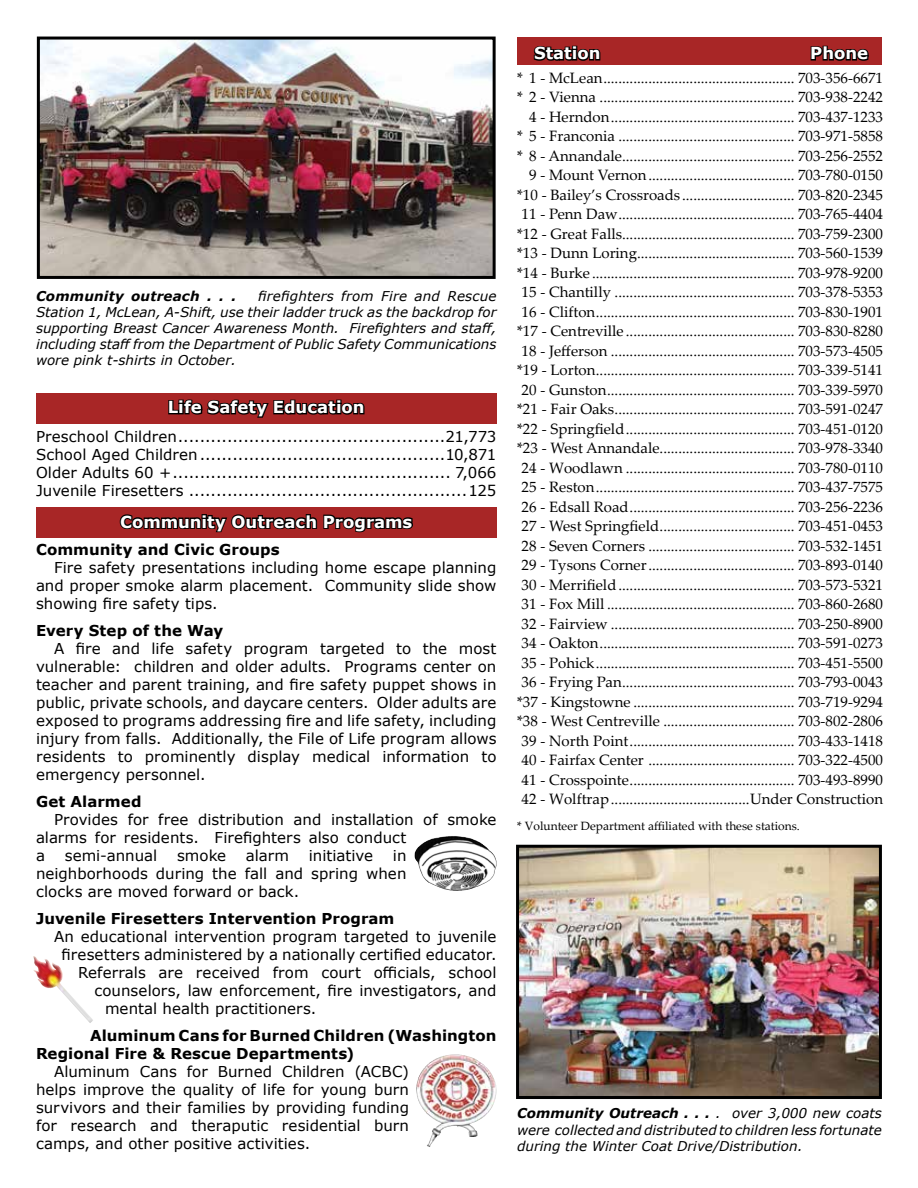
<style>
.page{position:relative;width:918px;height:1188px;background:#fff}
.page>*{position:absolute;margin:0;border:0;box-sizing:border-box;transform-origin:0 0}
.t1{font:700 16.5px "Verdana";color:#fff}
.t2{font:15px "Palatino Linotype";color:#000}
.t3{font:15px/18px "Verdana";letter-spacing:.005em;color:#000;text-align:justify}
.t4{font:700 15px/18px "Verdana";letter-spacing:.005em;color:#000}
.Subhead_2{font:italic 13.5px/16.2px "Verdana";color:#000;text-align:justify}
.Cutlines{font:italic 13.5px/16.2px "Verdana";color:#000;text-align:justify}
.Subhead_2-2{font:italic 700 13.5px "Verdana";letter-spacing:.015em;color:#000}
.Plain_Text{font:12px "Palatino Linotype";color:#000}
.s1{font-weight:700}
</style>
<div class="page">
<div style="left:36px;top:508px;width:460px;height:30px;background:#a82626"></div>
<svg style="left:119px;top:514px;width:294px;height:19px"></svg>
<div style="left:36px;top:393px;width:460px;height:30px;background:#a82626"></div>
<svg style="left:168px;top:399px;width:197px;height:19px"></svg>
<img style="left:416px;top:1054px;width:39px;height:93px">
<img style="left:415px;top:836px;width:62px;height:55px">
<img style="left:33px;top:958px;width:60px;height:65px">
<div style="left:517px;top:37px;width:365px;height:28px;background:#a82626"></div>
<svg style="left:533px;top:45px;width:68px;height:16px"></svg>
<svg style="left:810px;top:45px;width:59px;height:16px"></svg>
<img style="left:520px;top:849px;width:358px;height:246px">
<div style="left:516px;top:845px;width:366px;height:254px;border:3px solid #000"></div>
<img style="left:41px;top:41px;width:451px;height:234px">
<div style="left:37px;top:37px;width:459px;height:242px;border:3px solid #000"></div>
<p class="Subhead_2" style="left:36px;top:287px;width:462px;text-indent:222px">firefighters from Fire and Rescue Station 1, McLean, A-Shift, use their ladder truck as the backdrop for supporting Breast Cancer Awareness Month. Firefighters and staff, including staff from the Department of Public Safety Communications wore pink t-shirts in October.</p>
<p class="Subhead_2-2" style="left:36px;top:286px;width:202px">Community outreach . . .</p>
<p class="t1" style="left:168px;top:396px;width:198px">Life Safety Education</p>
<p class="t3" style="left:36px;top:427px;width:462px">Preschool Children.................................................21,773</p>
<p class="t3" style="left:36px;top:445px;width:462px">School Aged Children.............................................10,871</p>
<p class="t3" style="left:36px;top:463px;width:462px">Older Adults 60 +................................................... 7,066</p>
<p class="t3" style="left:36px;top:481px;width:462px">Juvenile Firesetters ...................................................125</p>
<p class="t1" style="left:120px;top:510px;width:294px">Community Outreach Programs</p>
<p class="t4" style="left:36px;top:540px;width:245px">Community and Civic Groups</p>
<p class="t3" style="left:36px;top:558px;width:462px;text-indent:18px">Fire safety presentations including home escape planning and proper smoke alarm placement. Community slide show showing fire safety tips.</p>
<p class="t4" style="left:36px;top:621px;width:189px">Every Step of the Way</p>
<p class="t3" style="left:36px;top:639px;width:462px;text-indent:18px">A fire and life safety program targeted to the most vulnerable: children and older adults. Programs center on teacher and parent training, and fire safety puppet shows in public, private schools, and daycare centers. Older adults are exposed to programs addressing fire and life safety, including injury from falls. Additionally, the File of Life program allows residents to prominently display medical information to emergency personnel.</p>
<p class="t4" style="left:36px;top:792px;width:107px">Get Alarmed</p>
<p class="t3" style="left:36px;top:810px;width:462px;text-align:left;text-indent:18px">Provides for free distribution and installation of smoke alarms for residents. Firefighters also conduct<br>a</p>
<p class="t3" style="left:65px;top:846px;width:94px">semi-annual</p>
<p class="t3" style="left:177px;top:846px;width:51px">smoke</p>
<p class="t3" style="left:246px;top:846px;width:45px">alarm</p>
<p class="t3" style="left:309px;top:846px;width:66px">initiative</p>
<p class="t3" style="left:36px;top:846px;width:372px;text-indent:357px">in neighborhoods during the fall and spring when clocks are moved forward or back.</p>
<p class="t4" style="left:36px;top:909px;width:360px">Juvenile Firesetters Intervention Program</p>
<p class="t3" style="left:54px;top:927px;width:444px">An educational intervention program targeted to juvenile</p>
<p class="t3" style="left:62px;top:945px;width:437px">firesetters administered by a nationally certified educator.</p>
<p class="t3" style="left:78px;top:963px;width:420px">Referrals are received from court officials, school</p>
<p class="t3" style="left:94px;top:981px;width:403px">counselors, law enforcement, fire investigators, and</p>
<p class="t3" style="left:105px;top:999px;width:213px">mental health practitioners.</p>
<p class="t4" style="left:36px;top:1026px;width:462px;text-indent:54px">Aluminum Cans for Burned Children (Washington<br>Regional Fire &amp; Rescue Departments)</p>
<p class="t3" style="left:36px;top:1062px;width:375px;text-indent:18px">Aluminum Cans for Burned Children (ACBC) helps improve the quality of life for young burn survivors and their families by providing funding for research and theraputic residential burn camps, and other positive activities.</p>
<p class="t1" style="left:534px;top:42px;width:68px">Station</p>
<p class="t1" style="left:810px;top:42px;width:59px">Phone</p>
<p class="t2" style="left:517px;top:67px;width:367px">* 1 - McLean................................................... 703-356-6671</p>
<p class="t2" style="left:517px;top:86px;width:367px">* 2 - Vienna .................................................... 703-938-2242</p>
<p class="t2" style="left:529px;top:106px;width:355px">4 - Herndon................................................. 703-437-1233</p>
<p class="t2" style="left:517px;top:125px;width:367px">* 5 - Franconia ............................................... 703-971-5858</p>
<p class="t2" style="left:517px;top:145px;width:367px">* 8 - Annandale.............................................. 703-256-2552</p>
<p class="t2" style="left:529px;top:164px;width:355px">9 - Mount Vernon....................................... 703-780-0150</p>
<p class="t2" style="left:517px;top:184px;width:367px">*10 - Bailey’s Crossroads .............................. 703-820-2345</p>
<p class="t2" style="left:522px;top:203px;width:363px">11 - Penn Daw............................................... 703-765-4404</p>
<p class="t2" style="left:517px;top:223px;width:367px">*12 - Great Falls.............................................. 703-759-2300</p>
<p class="t2" style="left:517px;top:242px;width:367px">*13 - Dunn Loring.......................................... 703-560-1539</p>
<p class="t2" style="left:517px;top:262px;width:367px">*14 - Burke ...................................................... 703-978-9200</p>
<p class="t2" style="left:522px;top:281px;width:363px">15 - Chantilly ................................................ 703-378-5353</p>
<p class="t2" style="left:522px;top:301px;width:363px">16 - Clifton..................................................... 703-830-1901</p>
<p class="t2" style="left:517px;top:320px;width:367px">*17 - Centreville ............................................. 703-830-8280</p>
<p class="t2" style="left:522px;top:340px;width:363px">18 - Jefferson ................................................. 703-573-4505</p>
<p class="t2" style="left:517px;top:359px;width:367px">*19 - Lorton..................................................... 703-339-5141</p>
<p class="t2" style="left:522px;top:379px;width:363px">20 - Gunston.................................................. 703-339-5970</p>
<p class="t2" style="left:517px;top:398px;width:367px">*21 - Fair Oaks................................................ 703-591-0247</p>
<p class="t2" style="left:517px;top:418px;width:367px">* 22 - Springfield............................................. 703-451-0120</p>
<p class="t2" style="left:517px;top:437px;width:367px">*23 - West Annandale.................................... 703-978-3340</p>
<p class="t2" style="left:522px;top:457px;width:363px">24 - Woodlawn ............................................. 703-780-0110</p>
<p class="t2" style="left:522px;top:476px;width:363px">25 - Reston..................................................... 703-437-7575</p>
<p class="t2" style="left:522px;top:496px;width:363px">26 - Edsall Road............................................ 703-256-2236</p>
<p class="t2" style="left:522px;top:515px;width:363px">27 - West Springfield.................................... 703-451-0453</p>
<p class="t2" style="left:522px;top:535px;width:363px">28 - Seven Corners ....................................... 703-532-1451</p>
<p class="t2" style="left:522px;top:554px;width:363px">29 - Tysons Corner....................................... 703-893-0140</p>
<p class="t2" style="left:522px;top:574px;width:363px">30 - Merrifield............................................... 703-573-5321</p>
<p class="t2" style="left:522px;top:593px;width:363px">31 - Fox Mill .................................................. 703-860-2680</p>
<p class="t2" style="left:522px;top:613px;width:363px">32 - Fairview ................................................. 703-250-8900</p>
<p class="t2" style="left:522px;top:632px;width:363px">34 - Oakton.................................................... 703-591-0273</p>
<p class="t2" style="left:522px;top:652px;width:363px">35 - Pohick..................................................... 703-451-5500</p>
<p class="t2" style="left:522px;top:671px;width:363px">36 - Frying Pan.............................................. 703-793-0043</p>
<p class="t2" style="left:517px;top:691px;width:367px">*37 - Kingstowne ........................................... 703-719-9294</p>
<p class="t2" style="left:517px;top:710px;width:367px">*38 - West Centreville ................................... 703-802-2806</p>
<p class="t2" style="left:522px;top:730px;width:363px">39 - North Point............................................ 703-433-1418</p>
<p class="t2" style="left:522px;top:749px;width:363px">40 - Fairfax Center ....................................... 703-322-4500</p>
<p class="t2" style="left:522px;top:769px;width:363px">41 - Crosspointe............................................ 703-493-8990</p>
<p class="t2" style="left:522px;top:788px;width:363px">42 - Wolftrap.....................................Under Construction</p>
<p class="Plain_Text" style="left:517px;top:817px;width:284px">* Volunteer Department affiliated with these stations.</p>
<p class="Cutlines" style="left:517px;top:1105px;width:366px"><span class="s1">Community Outreach . . .</span> . over 3,000 new coats were collected and distributed to children less fortunate during the Winter Coat Drive/Distribution.</p>
</div>
